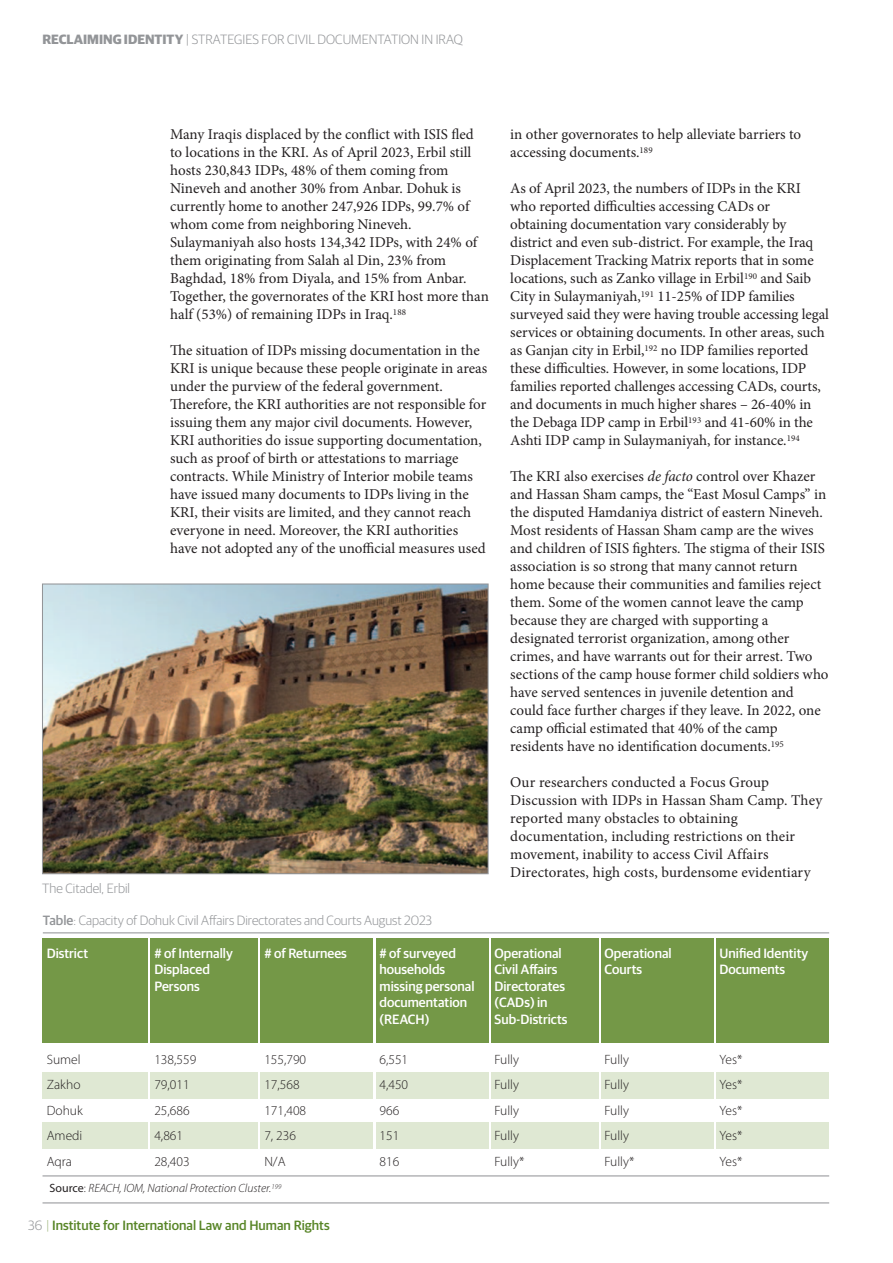
<style>
.page{position:relative;width:893px;height:1263px;background:#fff}
.page>*{position:absolute;margin:0;border:0;box-sizing:border-box;transform-origin:0 0}
.t1{font:15px/18px "Minion Pro";color:#231f20}
.t2{font:500 13.5px/16.5px "DS4 Display Sans";color:#fff}
.t3{font:300 13.5px "Myriad Pro";color:#231f20}
.t4{font:300 13.5px "DS2 Display Sans";color:#939598}
.t5{font:500 13.5px "DS4 Display Sans";color:#588527}
.t6{font:italic 300 12px "Myriad Pro";color:#231f20}
.s1{font-family:"DS6 Display Sans";font-weight:700}
.s2{font-family:"DS4 Display Sans";font-weight:500}
.s3{font-style:italic}
.s4{font-weight:400;font-style:normal}
.s5{font-style:normal}
.s6{font-family:"DS2 Display Sans";font-weight:300;color:#939598}
.s7{font-family:"DS2 Display Sans";font-weight:300;color:#a2b882}
</style>
<div class="page">
<div style="left:261px;top:1072px;width:112px;height:26px;background:#dfe8d3"></div>
<div style="left:42px;top:1072px;width:106px;height:26px;background:#dfe8d3"></div>
<div style="left:151px;top:1072px;width:107px;height:26px;background:#dfe8d3"></div>
<div style="left:376px;top:1072px;width:112px;height:26px;background:#dfe8d3"></div>
<div style="left:601px;top:1072px;width:113px;height:26px;background:#dfe8d3"></div>
<div style="left:491px;top:1072px;width:107px;height:26px;background:#dfe8d3"></div>
<div style="left:716px;top:1072px;width:113px;height:26px;background:#dfe8d3"></div>
<div style="left:261px;top:1122px;width:112px;height:27px;background:#dfe8d3"></div>
<div style="left:42px;top:1122px;width:106px;height:27px;background:#dfe8d3"></div>
<div style="left:151px;top:1122px;width:107px;height:27px;background:#dfe8d3"></div>
<div style="left:376px;top:1122px;width:112px;height:27px;background:#dfe8d3"></div>
<div style="left:601px;top:1122px;width:113px;height:27px;background:#dfe8d3"></div>
<div style="left:491px;top:1122px;width:107px;height:27px;background:#dfe8d3"></div>
<div style="left:716px;top:1122px;width:113px;height:27px;background:#dfe8d3"></div>
<div style="left:261px;top:938px;width:112px;height:105px;background:#749847"></div>
<div style="left:42px;top:938px;width:106px;height:105px;background:#749847"></div>
<div style="left:151px;top:938px;width:107px;height:105px;background:#749847"></div>
<div style="left:376px;top:938px;width:112px;height:105px;background:#749847"></div>
<hr style="left:43px;top:932px;width:786px;height:1px;background:#939598">
<div style="left:601px;top:938px;width:113px;height:105px;background:#749847"></div>
<div style="left:491px;top:938px;width:107px;height:105px;background:#749847"></div>
<div style="left:716px;top:938px;width:113px;height:105px;background:#749847"></div>
<hr style="left:43px;top:1175px;width:786px;height:1px;background:#939598">
<hr style="left:43px;top:1202px;width:786px;height:1px;background:#939598">
<img style="left:44px;top:585px;width:443px;height:287px">
<div style="left:42px;top:583px;width:447px;height:291px;border:1px solid #939598"></div>
<p class="t4" style="left:43px;top:34px;width:422px"><span class="s1">RECLAIMING IDENTITY</span> | STRATEGIES FOR CIVIL DOCUMENTATION IN IRAQ</p>
<p class="t1" style="left:170px;top:127px;width:320px">Many Iraqis displaced by the conflict with ISIS fled to locations in the KRI. As of April 2023, Erbil still hosts 230,843 IDPs, 48% of them coming from Nineveh and another 30% from Anbar. Dohuk is currently home to another 247,926 IDPs, 99.7% of whom come from neighboring Nineveh.<br>Sulaymaniyah also hosts 134,342 IDPs, with 24% of them originating from Salah al Din, 23% from Baghdad, 18% from Diyala, and 15% from Anbar.<br>Together, the governorates of the KRI host more than half (53%) of remaining IDPs in Iraq.<sup>188</sup></p>
<p class="t1" style="left:170px;top:343px;width:319px">The situation of IDPs missing documentation in the KRI is unique because these people originate in areas under the purview of the federal government.<br>Therefore, the KRI authorities are not responsible for issuing them any major civil documents. However, KRI authorities do issue supporting documentation, such as proof of birth or attestations to marriage contracts. While Ministry of Interior mobile teams have issued many documents to IDPs living in the KRI, their visits are limited, and they cannot reach everyone in need. Moreover, the KRI authorities have not adopted any of the unofficial measures used</p>
<p class="t4" style="left:42px;top:883px;width:89px">The Citadel, Erbil</p>
<p class="t4" style="left:43px;top:915px;width:391px"><span class="s2">Table</span>: Capacity of Dohuk Civil Affairs Directorates and Courts August 2023</p>
<p class="t1" style="left:510px;top:127px;width:292px">in other governorates to help alleviate barriers to accessing documents.<sup>189</sup></p>
<p class="t1" style="left:510px;top:181px;width:320px">As of April 2023, the numbers of IDPs in the KRI who reported difficulties accessing CADs or obtaining documentation vary considerably by district and even sub-district. For example, the Iraq Displacement Tracking Matrix reports that in some locations, such as Zanko village in Erbil<sup>190</sup> and Saib City in Sulaymaniyah,<sup>191</sup> 11-25% of IDP families surveyed said they were having trouble accessing legal services or obtaining documents. In other areas, such as Ganjan city in Erbil,<sup>192</sup> no IDP families reported these difficulties. However, in some locations, IDP families reported challenges accessing CADs, courts, and documents in much higher shares – 26-40% in the Debaga IDP camp in Erbil<sup>193</sup> and 41-60% in the Ashti IDP camp in Sulaymaniyah, for instance.<sup>194</sup></p>
<p class="t1" style="left:510px;top:469px;width:320px">The KRI also exercises <span class="s3">de facto</span> control over Khazer and Hassan Sham camps, the “East Mosul Camps” in the disputed Hamdaniya district of eastern Nineveh.<br>Most residents of Hassan Sham camp are the wives and children of ISIS fighters. The stigma of their ISIS association is so strong that many cannot return home because their communities and families reject them. Some of the women cannot leave the camp because they are charged with supporting a designated terrorist organization, among other crimes, and have warrants out for their arrest. Two sections of the camp house former child soldiers who have served sentences in juvenile detention and could face further charges if they leave. In 2022, one camp official estimated that 40% of the camp residents have no identification documents.<sup>195</sup></p>
<p class="t1" style="left:510px;top:775px;width:313px">Our researchers conducted a Focus Group Discussion with IDPs in Hassan Sham Camp. They reported many obstacles to obtaining documentation, including restrictions on their movement, inability to access Civil Affairs Directorates, high costs, burdensome evidentiary</p>
<p class="t2" style="left:47px;top:946px;width:43px">District</p>
<p class="t2" style="left:264px;top:946px;width:84px"># of Returnees</p>
<p class="t2" style="left:154px;top:946px;width:80px"># of Internally<br>Displaced<br>Persons</p>
<p class="t3" style="left:47px;top:1054px;width:35px">Sumel</p>
<p class="t3" style="left:47px;top:1079px;width:35px">Zakho</p>
<p class="t3" style="left:47px;top:1105px;width:38px">Dohuk</p>
<p class="t3" style="left:47px;top:1130px;width:37px">Amedi</p>
<p class="t3" style="left:47px;top:1156px;width:27px">Aqra</p>
<p class="t3" style="left:154px;top:1054px;width:43px">138,559</p>
<p class="t3" style="left:154px;top:1079px;width:37px">79,011</p>
<p class="t3" style="left:154px;top:1105px;width:37px">25,686</p>
<p class="t3" style="left:154px;top:1130px;width:30px">4,861</p>
<p class="t3" style="left:154px;top:1156px;width:37px">28,403</p>
<p class="t3" style="left:264px;top:1054px;width:43px">155,790</p>
<p class="t3" style="left:264px;top:1079px;width:37px">17,568</p>
<p class="t3" style="left:264px;top:1105px;width:43px">171,408</p>
<p class="t3" style="left:264px;top:1130px;width:33px">7, 236</p>
<p class="t3" style="left:264px;top:1156px;width:23px">N/A</p>
<p class="t2" style="left:379px;top:946px;width:97px"># of surveyed households missing personal documentation (REACH)</p>
<p class="t3" style="left:379px;top:1054px;width:30px">6,551</p>
<p class="t3" style="left:379px;top:1079px;width:30px">4,450</p>
<p class="t3" style="left:379px;top:1105px;width:21px">966</p>
<p class="t3" style="left:379px;top:1130px;width:21px">151</p>
<p class="t3" style="left:379px;top:1156px;width:21px">816</p>
<p class="t2" style="left:494px;top:946px;width:69px">Operational</p>
<p class="t2" style="left:494px;top:962px;width:72px">Civil Affairs<br>Directorates (CADs) in</p>
<p class="t2" style="left:494px;top:1012px;width:75px">Sub-Districts</p>
<p class="t3" style="left:494px;top:1054px;width:26px">Fully</p>
<p class="t3" style="left:494px;top:1079px;width:26px">Fully</p>
<p class="t3" style="left:494px;top:1105px;width:26px">Fully</p>
<p class="t3" style="left:494px;top:1130px;width:26px">Fully</p>
<p class="t3" style="left:494px;top:1156px;width:31px">Fully*</p>
<p class="t2" style="left:604px;top:946px;width:69px">Operational<br>Courts</p>
<p class="t3" style="left:604px;top:1054px;width:26px">Fully</p>
<p class="t3" style="left:604px;top:1079px;width:26px">Fully</p>
<p class="t3" style="left:604px;top:1105px;width:26px">Fully</p>
<p class="t3" style="left:604px;top:1130px;width:26px">Fully</p>
<p class="t3" style="left:604px;top:1156px;width:31px">Fully*</p>
<p class="t2" style="left:720px;top:946px;width:90px">Unified Identity<br>Documents</p>
<p class="t3" style="left:720px;top:1054px;width:24px">Yes*</p>
<p class="t3" style="left:720px;top:1079px;width:24px">Yes*</p>
<p class="t3" style="left:720px;top:1105px;width:24px">Yes*</p>
<p class="t3" style="left:720px;top:1130px;width:24px">Yes*</p>
<p class="t3" style="left:720px;top:1156px;width:24px">Yes*</p>
<p class="t6" style="left:50px;top:1184px;width:233px"><span class="s4">Source</span><span class="s5">:</span> REACH, IOM, National Protection Cluster.<sup>199</sup></p>
<p class="t5" style="left:28px;top:1220px;width:303px"><span class="s6">36</span> <span class="s7">|</span> Institute for International Law and Human Rights</p>
</div>
